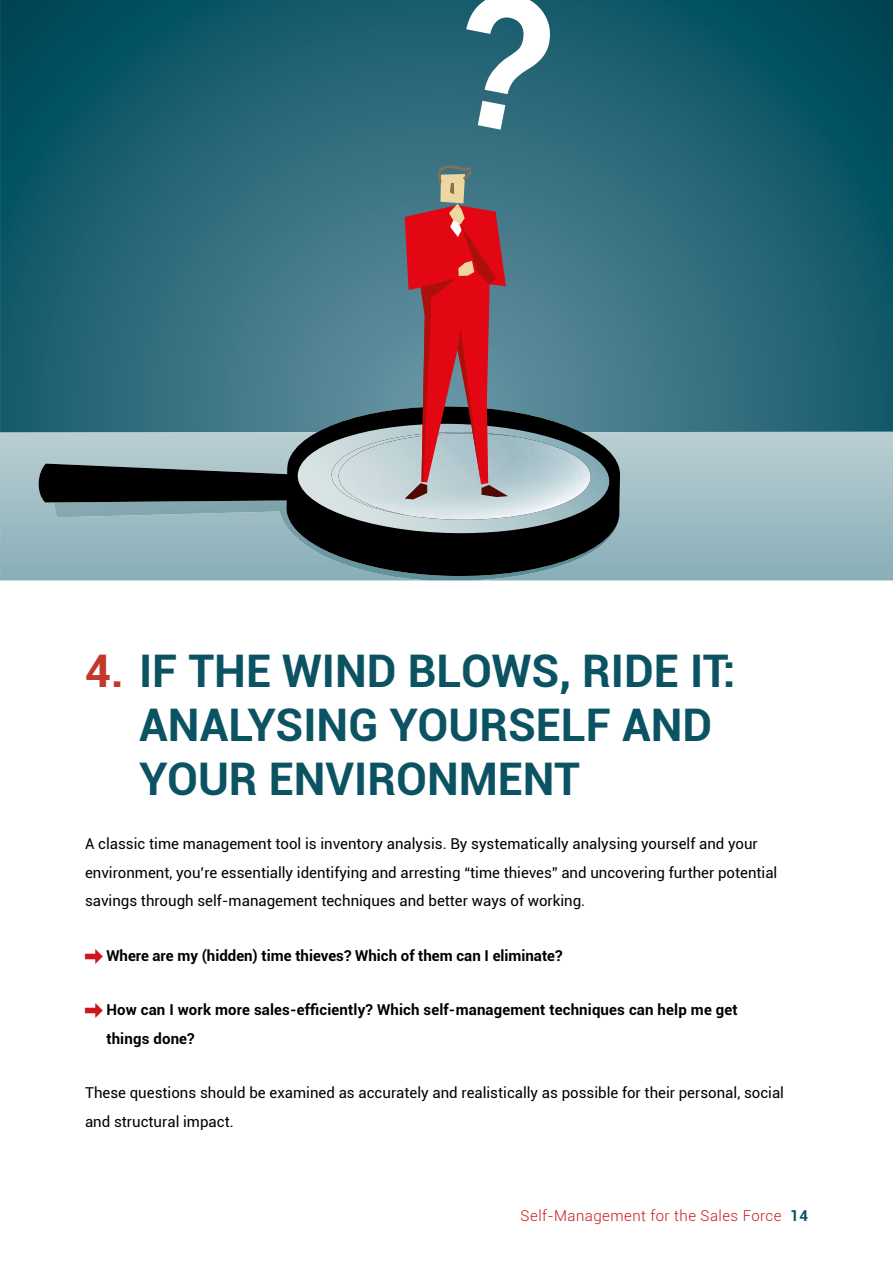
<style>
.page{position:relative;width:893px;height:1263px;background:#fff}
.page>*{position:absolute;margin:0;border:0;box-sizing:border-box;transform-origin:0 0}
.t1{font:700 45px/54px "Roboto";color:#0b5362}
.t2{font:15px/28.5px "Roboto";color:#000}
.t3{font:700 15px/28.5px "Roboto";letter-spacing:.01em;color:#000}
.t4{font:300 15px "Roboto";letter-spacing:.03em;color:#cd171a}
.s1{color:#c2382b}
.s2{font-weight:700;color:#0b5362}
</style>
<div class="page">
<svg style="left:0;top:0;width:893px;height:432px;background:#206172"></svg>
<svg style="left:0;top:432px;width:893px;height:148px;background:#a0bec5"></svg>
<img style="left:54px;top:578px;width:566px;height:2px">
<svg style="left:36px;top:405px;width:585px;height:173px;background:#5d757c"></svg>
<svg style="left:297px;top:163px;width:313px;height:370px;background:#747782"></svg>
<svg style="left:466px;top:0;width:85px;height:130px"></svg>
<h1 class="t1" style="left:139px;top:642px;width:598px;text-indent:-54px"><span class="s1">4.</span> IF THE WIND BLOWS, RIDE IT:<br>ANALYSING YOURSELF AND<br>YOUR ENVIRONMENT</h1>
<p class="t2" style="left:85px;top:829px;width:694px">A classic time management tool is inventory analysis. By systematically analysing yourself and your environment, you’re essentially identifying and arresting “time thieves” and uncovering further potential savings through self-management techniques and better ways of working.</p>
<p class="t3" style="left:106px;top:940px;width:458px">Where are my (hidden) time thieves? Which of them can I eliminate?</p>
<p class="t3" style="left:106px;top:995px;width:633px">How can I work more sales-efficiently? Which self-management techniques can help me get things done?</p>
<p class="t2" style="left:85px;top:1078px;width:700px">These questions should be examined as accurately and realistically as possible for their personal, social and structural impact.</p>
<p class="t4" style="left:521px;top:1205px;width:289px">Self-Management for the Sales Force <span class="s2">14</span></p>
</div>
